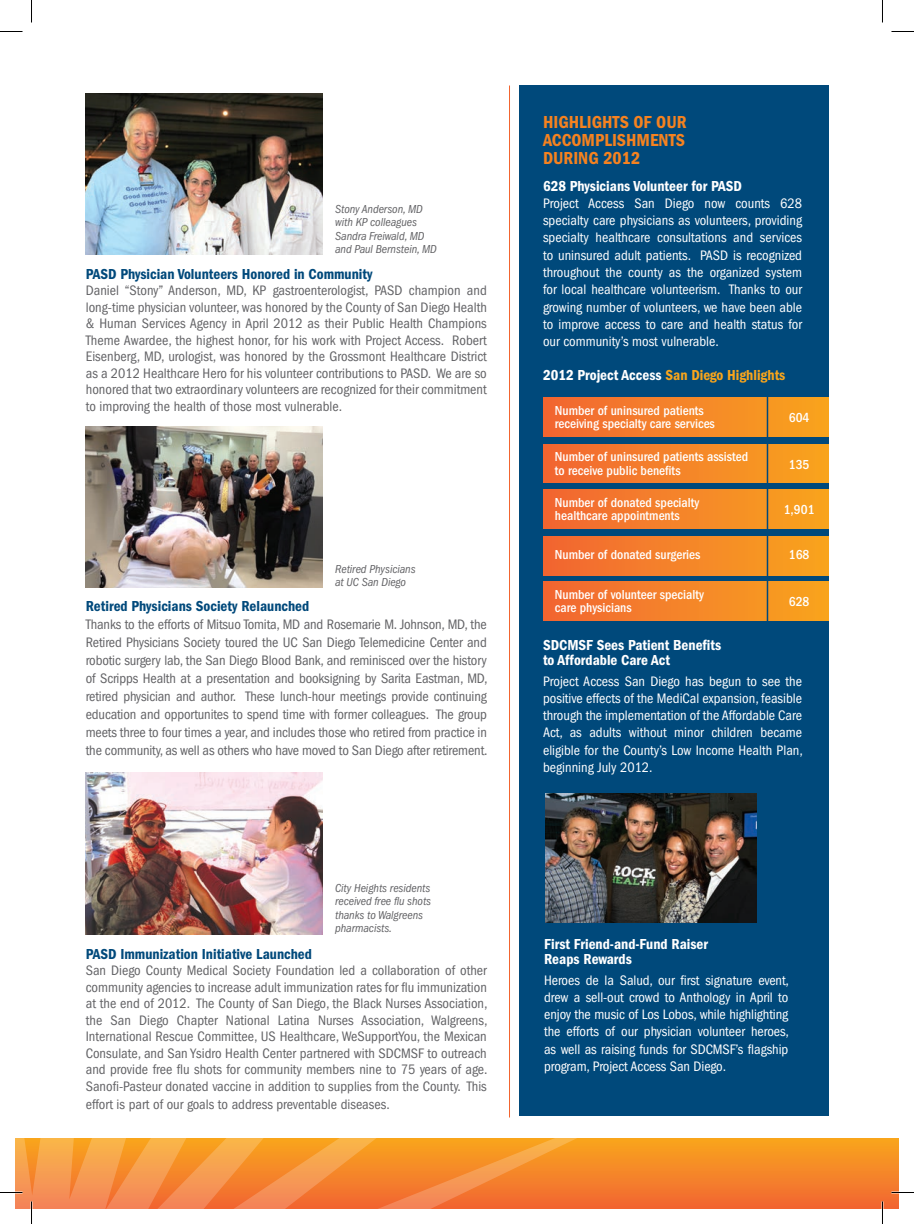
<style>
.page{position:relative;width:914px;height:1224px;background:#fff}
.page>*{position:absolute;margin:0;border:0;box-sizing:border-box;transform-origin:0 0}
.t1{font:600 condensed 18px/18px "Franklin Gothic LT";color:#f58220;text-align:justify}
.t2{font:600 condensed 15px/15px "Franklin Gothic LT";color:#fff}
.t3{font:600 condensed 15px "Franklin Gothic LT";color:#00497b}
.t4{font:600 condensed 15px "Franklin Gothic LT";color:#f9a51b}
.t5{font:condensed 14.25px/16.5px "Franklin Gothic LT";color:#636366;text-align:justify}
.t6{font:condensed 14.25px/17.2px "Franklin Gothic LT";color:#fff;text-align:justify}
.t7{font:500 condensed 13.5px/13.5px "Franklin Gothic LT";color:#fff}
.t8{font:italic condensed 12px/13.5px "Franklin Gothic LT";letter-spacing:-.005em;color:#636366}
.s1{color:#fff}
</style>
<div class="page">
<div style="left:32px;top:1138px;width:866px;height:71px;background:linear-gradient(to bottom,#f9a61d,#f16433)"></div>
<svg style="left:15px;top:772px;width:730px;height:437px"></svg>
<hr style="left:509px;top:86px;width:1px;height:1032px;background:#f2642f">
<img style="left:86px;top:93px;width:236px;height:162px">
<img style="left:86px;top:773px;width:236px;height:161px">
<img style="left:86px;top:426px;width:236px;height:162px">
<div style="left:519px;top:86px;width:311px;height:1030px;background:#00497b"></div>
<div style="left:543px;top:398px;width:289px;height:38px;background:linear-gradient(to right,#f16532,#f9a51d)"></div>
<div style="left:543px;top:490px;width:289px;height:39px;background:linear-gradient(to right,#f16532,#f9a51d)"></div>
<div style="left:543px;top:444px;width:289px;height:39px;background:linear-gradient(to right,#f16532,#f9a51d)"></div>
<div style="left:543px;top:536px;width:289px;height:39px;background:linear-gradient(to right,#f16532,#f9a51d)"></div>
<div style="left:543px;top:582px;width:289px;height:39px;background:linear-gradient(to right,#f16532,#f9a51d)"></div>
<hr style="left:766px;top:393px;width:2px;height:247px;background:#00497b">
<img style="left:545px;top:793px;width:211px;height:129px">
<div style="left:829px;top:77px;width:19px;height:1057px;background:#fff"></div>
<hr style="left:881px;top:1202px;width:2px;height:22px;background:#fff">
<svg style="left:0;top:31px;width:22px;height:1px"></svg>
<svg style="left:891px;top:31px;width:23px;height:1px"></svg>
<svg style="left:0;top:1192px;width:22px;height:1px"></svg>
<svg style="left:891px;top:1192px;width:23px;height:1px"></svg>
<svg style="left:31px;top:0;width:1px;height:22px"></svg>
<svg style="left:31px;top:1202px;width:1px;height:22px"></svg>
<svg style="left:882px;top:0;width:1px;height:22px"></svg>
<svg style="left:882px;top:1202px;width:1px;height:22px"></svg>
<p class="t8" style="left:335px;top:202px;width:103px">Stony Anderson, MD with KP colleagues<br>Sandra Freiwald, MD and Paul Bernstein, MD</p>
<p class="t3" style="left:86px;top:265px;width:288px">PASD Physician Volunteers Honored in Community</p>
<p class="t5" style="left:86px;top:282px;width:402px">Daniel “Stony” Anderson, MD, KP gastroenterologist, PASD champion and long-time physician volunteer, was honored by the County of San Diego Health &amp; Human Services Agency in April 2012 as their Public Health Champions Theme Awardee, the highest honor, for his work with Project Access. Robert Eisenberg, MD, urologist, was honored by the Grossmont Healthcare District as a 2012 Healthcare Hero for his volunteer contributions to PASD. We are so honored that two extraordinary volunteers are recognized for their commitment to improving the health of those most vulnerable.</p>
<p class="t8" style="left:335px;top:562px;width:82px">Retired Physicians at UC San Diego</p>
<p class="t3" style="left:86px;top:598px;width:225px">Retired Physicians Society Relaunched</p>
<p class="t5" style="left:86px;top:616px;width:403px;line-height:18px">Thanks to the efforts of Mitsuo Tomita, MD and Rosemarie M. Johnson, MD, the Retired Physicians Society toured the UC San Diego Telemedicine Center and robotic surgery lab, the San Diego Blood Bank, and reminisced over the history of Scripps Health at a presentation and booksigning by Sarita Eastman, MD, retired physician and author. These lunch-hour meetings provide continuing education and opportunites to spend time with former colleagues. The group meets three to four times a year, and includes those who retired from practice in the community, as well as others who have moved to San Diego after retirement.</p>
<p class="t8" style="left:335px;top:881px;width:97px">City Heights residents received free flu shots thanks to Walgreens pharmacists.</p>
<p class="t3" style="left:86px;top:945px;width:228px">PASD Immunization Initiative Launched</p>
<p class="t5" style="left:86px;top:962px;width:403px">San Diego County Medical Society Foundation led a collaboration of other community agencies to increase adult immunization rates for flu immunization at the end of 2012. The County of San Diego, the Black Nurses Association, the San Diego Chapter National Latina Nurses Association, Walgreens, International Rescue Committee, US Healthcare, WeSupportYou, the Mexican Consulate, and San Ysidro Health Center partnered with SDCMSF to outreach and provide free flu shots for community members nine to 75 years of age.<br>Sanofi-Pasteur donated vaccine in addition to supplies from the County. This</p>
<p class="t5" style="left:86px;top:1096px;width:305px">effort is part of our goals to address preventable diseases.</p>
<p class="t1" style="left:543px;top:113px;width:145px">HIGHLIGHTS OF OUR ACCOMPLISHMENTS DURING 2012</p>
<p class="t2" style="left:543px;top:178px;width:200px">628 Physicians Volunteer for PASD</p>
<p class="t6" style="left:543px;top:195px;width:260px">Project Access San Diego now counts 628 specialty care physicians as volunteers, providing specialty healthcare consultations and services to uninsured adult patients. PASD is recognized throughout the county as the organized system for local healthcare volunteerism. Thanks to our growing number of volunteers, we have been able to improve access to care and health status for our community’s most vulnerable.</p>
<p class="t4" style="left:543px;top:367px;width:244px"><span class="s1">2012 Project Access</span> San Diego Highlights</p>
<p class="t7" style="left:555px;top:404px;width:161px">Number of uninsured patients receiving specialty care services</p>
<p class="t7" style="left:788px;top:411px;width:22px">604</p>
<p class="t7" style="left:555px;top:450px;width:195px">Number of uninsured patients assisted to receive public benefits</p>
<p class="t7" style="left:555px;top:496px;width:146px">Number of donated specialty healthcare appointments</p>
<p class="t7" style="left:788px;top:458px;width:22px">135</p>
<p class="t7" style="left:783px;top:503px;width:32px">1,901</p>
<p class="t7" style="left:555px;top:548px;width:147px">Number of donated surgeries</p>
<p class="t7" style="left:788px;top:548px;width:22px">168</p>
<p class="t7" style="left:788px;top:595px;width:22px">628</p>
<p class="t7" style="left:555px;top:588px;width:150px">Number of volunteer specialty care physicians</p>
<p class="t2" style="left:543px;top:638px;width:180px">SDCMSF Sees Patient Benefits to Affordable Care Act</p>
<p class="t6" style="left:543px;top:672px;width:261px">Project Access San Diego has begun to see the positive effects of the MediCal expansion, feasible through the implementation of the Affordable Care Act, as adults without minor children became eligible for the County’s Low Income Health Plan, beginning July 2012.</p>
<p class="t2" style="left:544px;top:937px;width:165px">First Friend-and-Fund Raiser<br>Reaps Rewards</p>
<p class="t6" style="left:544px;top:971px;width:246px">Heroes de la Salud, our first signature event, drew a sell-out crowd to Anthology in April to enjoy the music of Los Lobos, while highlighting the efforts of our physician volunteer heroes, as well as raising funds for SDCMSF’s flagship program, Project Access San Diego.</p>
</div>
